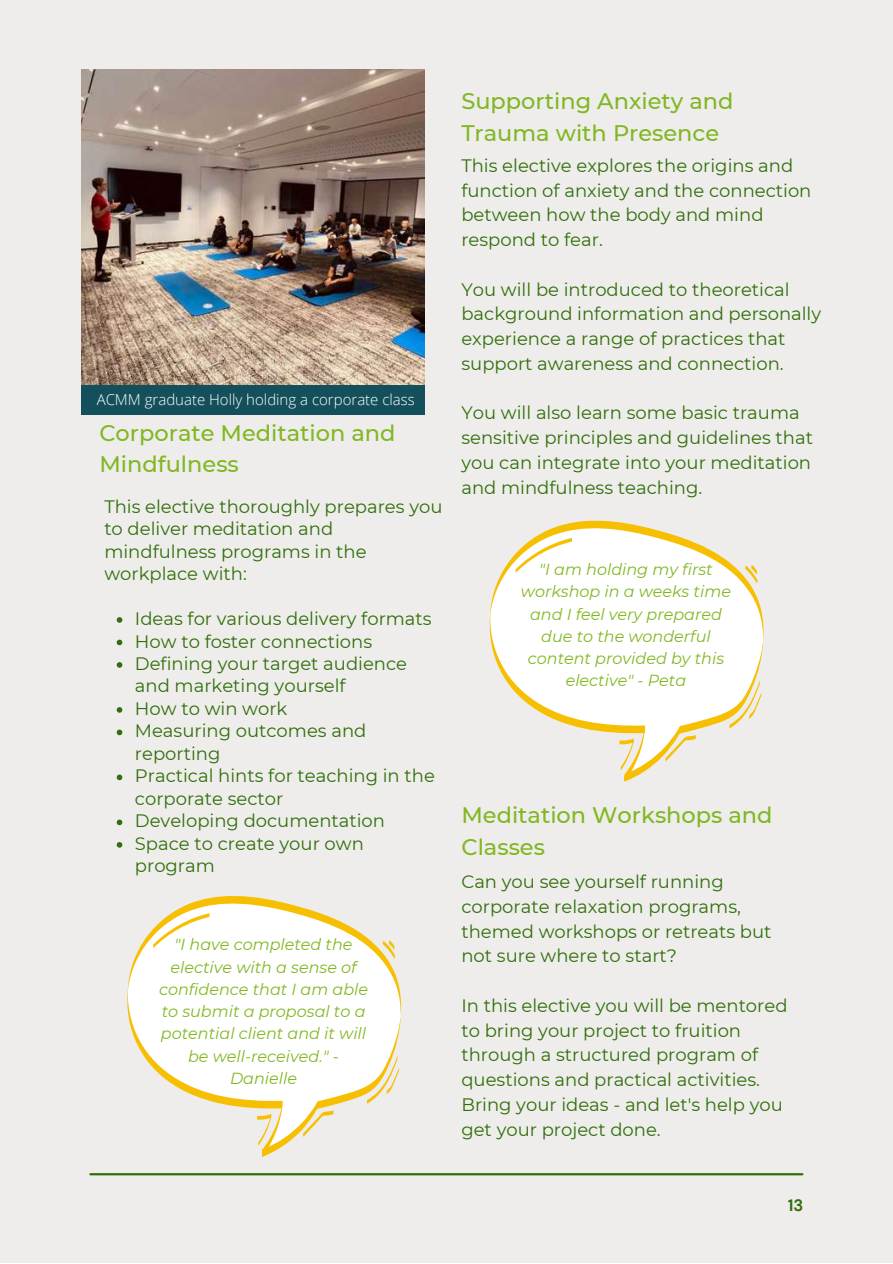
<style>
.page{position:relative;width:893px;height:1264px;background:#fff}
.page>*{position:absolute;margin:0;border:0;box-sizing:border-box;transform-origin:0 0}
.t1{font:500 22.5px/31.5px "Montserrat";color:#81b723}
.t2{font:18px/24.8px "Montserrat";color:#316f0b}
.t3{font:700 16.5px "DM Sans";color:#316f0b}
.t4{font:italic 16.05px/22.2px "Montserrat";color:#82b823;text-align:center}
.t5{font:300 15px "Open Sans";color:#fff}
</style>
<div class="page">
<div style="left:0;top:0;width:892px;height:1262px;background:#eeedeb"></div>
<hr style="left:90px;top:1173px;width:712px;height:2px;background:#316f0b">
<svg style="left:117px;top:617px;width:5px;height:5px"></svg>
<svg style="left:117px;top:639px;width:5px;height:6px"></svg>
<svg style="left:117px;top:662px;width:5px;height:5px"></svg>
<svg style="left:117px;top:707px;width:5px;height:5px"></svg>
<svg style="left:117px;top:729px;width:5px;height:6px"></svg>
<svg style="left:117px;top:774px;width:5px;height:6px"></svg>
<svg style="left:117px;top:819px;width:5px;height:6px"></svg>
<svg style="left:117px;top:842px;width:5px;height:5px"></svg>
<img style="left:81px;top:70px;width:343px;height:315px">
<svg style="left:127px;top:896px;width:275px;height:261px;fill:#fff"></svg>
<svg style="left:152px;top:909px;width:58px;height:43px;background:#fbf1cf"></svg>
<svg style="left:366px;top:1053px;width:33px;height:52px"></svg>
<svg style="left:255px;top:1112px;width:16px;height:34px"></svg>
<svg style="left:302px;top:1108px;width:32px;height:31px"></svg>
<svg style="left:381px;top:940px;width:15px;height:19px"></svg>
<svg style="left:489px;top:520px;width:275px;height:262px;fill:#fff"></svg>
<svg style="left:515px;top:534px;width:57px;height:43px;background:#fbf1cf"></svg>
<svg style="left:728px;top:678px;width:33px;height:52px"></svg>
<svg style="left:617px;top:737px;width:16px;height:34px"></svg>
<svg style="left:664px;top:733px;width:32px;height:30px"></svg>
<svg style="left:743px;top:564px;width:16px;height:20px"></svg>
<div style="left:81px;top:385px;width:343px;height:29px;background:#13505b"></div>
<p class="t5" style="left:97px;top:389px;width:319px">ACMM graduate Holly holding a corporate class</p>
<p class="t1" style="left:99px;top:417px;width:298px">Corporate Meditation and<br>Mindfulness</p>
<p class="t2" style="left:104px;top:495px;width:339px;line-height:22.5px">This elective thoroughly prepares you to deliver meditation and mindfulness programs in the workplace with:</p>
<p class="t2" style="left:135px;top:607px;width:301px;line-height:22.5px">Ideas for various delivery formats<br>How to foster connections<br>Defining your target audience and marketing yourself<br>How to win work<br>Measuring outcomes and reporting<br>Practical hints for teaching in the corporate sector<br>Developing documentation<br>Space to create your own program</p>
<p class="t4" style="left:159px;top:933px;width:211px">"I have completed the elective with a sense of confidence that I am able to submit a proposal to a potential client and it will be well-received." -<br>Danielle</p>
<p class="t1" style="left:461px;top:85px;width:273px">Supporting Anxiety and<br>Trauma with Presence</p>
<p class="t2" style="left:461px;top:153px;width:351px">This elective explores the origins and function of anxiety and the connection between how the body and mind respond to fear.</p>
<p class="t2" style="left:461px;top:277px;width:361px">You will be introduced to theoretical background information and personally experience a range of practices that support awareness and connection.</p>
<p class="t2" style="left:461px;top:400px;width:353px">You will also learn some basic trauma sensitive principles and guidelines that you can integrate into your meditation and mindfulness teaching.</p>
<p class="t4" style="left:521px;top:558px;width:211px">"I am holding my first workshop in a weeks time and I feel very prepared due to the wonderful content provided by this elective" - Peta</p>
<p class="t1" style="left:461px;top:799px;width:313px">Meditation Workshops and<br>Classes</p>
<p class="t2" style="left:461px;top:869px;width:311px">Can you see yourself running corporate relaxation programs, themed workshops or retreats but not sure where to start?</p>
<p class="t2" style="left:461px;top:993px;width:327px">In this elective you will be mentored to bring your project to fruition through a structured program of questions and practical activities.<br>Bring your ideas - and let's help you get your project done.</p>
<p class="t3" style="left:787px;top:1194px;width:17px">13</p>
</div>
